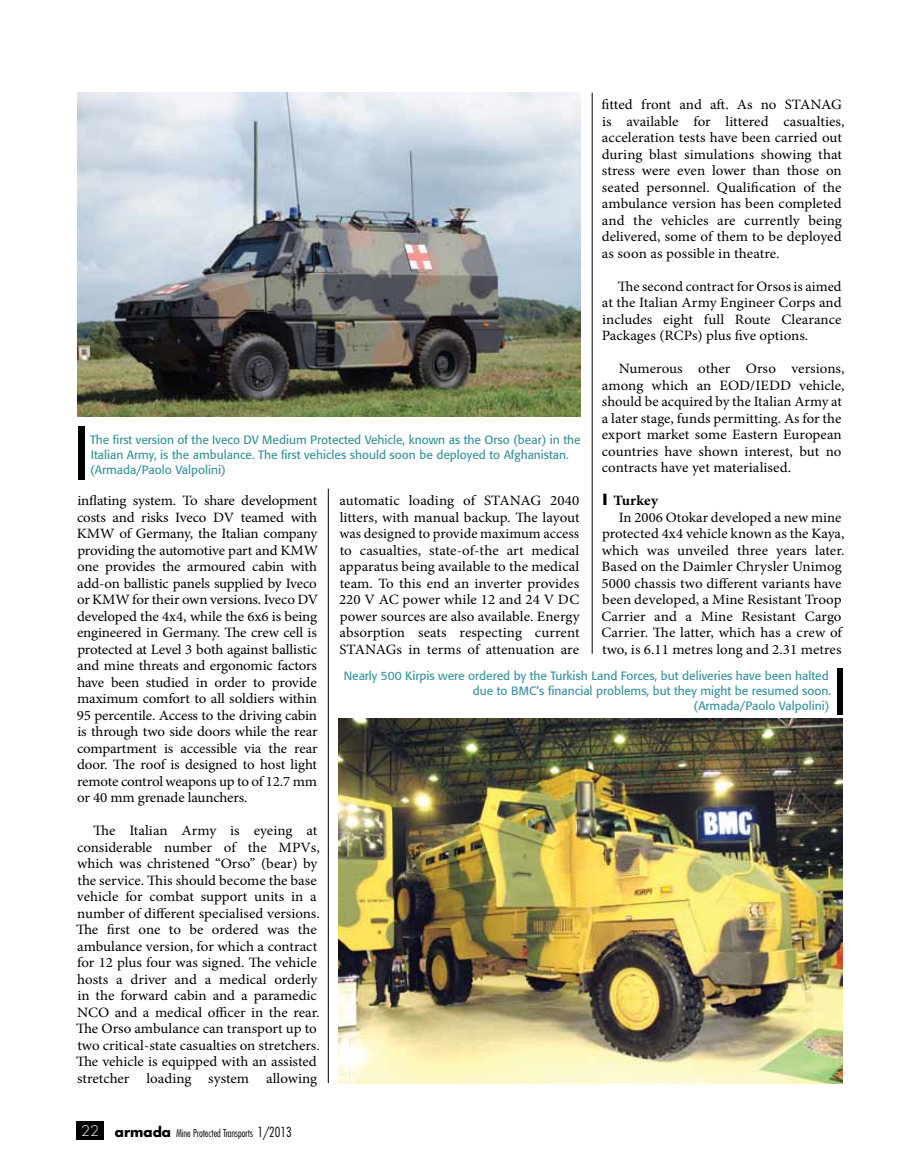
<style>
.page{position:relative;width:919px;height:1174px;background:#fff}
.page>*{position:absolute;margin:0;border:0;box-sizing:border-box;transform-origin:0 0}
.t1{font:14.25px/16.5px "Minion Pro";letter-spacing:-.005em;color:#000;scale:1.05 1}
.t2{font:14.25px/16.5px "Minion Pro";letter-spacing:-.005em;color:#000;text-align:justify}
.t3{font:14.25px "Minion Pro";letter-spacing:-.005em;color:#000;scale:1.04 1}
.t4{font:700 14.25px "Minion Pro";letter-spacing:.005em;color:#000;scale:1.05 1}
.t5{font:12px/15px "Formata";color:#3d949e}
.t6{font:300 condensed 10.5px "Futura";color:#000}
.s1{font-family:"Futura";font-size:15px}
.s2{font-stretch:normal;font-size:14.4px;color:#fff}
.s3{font-weight:700;font-stretch:normal;font-size:13.5px}
.s4{font-size:13.5px}
</style>
<div class="page">
<div style="left:77px;top:1122px;width:27px;height:18px;background:#000"></div>
<hr style="left:328px;top:489px;width:1px;height:594px;background:#000">
<hr style="left:592px;top:93px;width:1px;height:561px;background:#000">
<img style="left:77px;top:92px;width:503px;height:324px">
<div style="left:78px;top:426px;width:6px;height:53px;background:#000"></div>
<div style="left:836px;top:668px;width:6px;height:47px;background:#000"></div>
<img style="left:338px;top:718px;width:504px;height:365px">
<p class="t1" style="left:601px;top:96px;width:233px">fitted front and aft. As no STANAG is available for littered casualties, acceleration tests have been carried out during blast simulations showing that stress were even lower than those on seated personnel. Qualification of the ambulance version has been completed and the vehicles are currently being delivered, some of them to be deployed as soon as possible in theatre.</p>
<p class="t2" style="left:601px;top:278px;width:241px;text-indent:16px">The second contract for Orsos is aimed at the Italian Army Engineer Corps and includes eight full Route Clearance Packages (RCPs) plus five options.</p>
<p class="t1" style="left:601px;top:360px;width:233px;text-indent:17px">Numerous other Orso versions, among which an EOD/IEDD vehicle, should be acquired by the Italian Army at a later stage, funds permitting. As for the export market some Eastern European countries have shown interest, but no contracts have yet materialised.</p>
<p class="t4" style="left:602px;top:490px;width:54px"><span class="s1">I</span> Turkey</p>
<p class="t2" style="left:618px;top:509px;width:224px">In 2006 Otokar developed a new mine</p>
<p class="t3" style="left:602px;top:524px;width:235px">protected 4x4 vehicle known as the Kaya,</p>
<p class="t1" style="left:601px;top:542px;width:233px">which was unveiled three years later.</p>
<p class="t1" style="left:601px;top:558px;width:230px">Based on the Daimler Chrysler Unimog</p>
<p class="t1" style="left:601px;top:575px;width:230px">5000 chassis two different variants have</p>
<p class="t1" style="left:602px;top:591px;width:229px">been developed, a Mine Resistant Troop</p>
<p class="t1" style="left:601px;top:608px;width:230px">Carrier and a Mine Resistant Cargo</p>
<p class="t1" style="left:601px;top:624px;width:230px">Carrier. The latter, which has a crew of</p>
<p class="t1" style="left:602px;top:641px;width:229px">two, is 6.11 metres long and 2.31 metres</p>
<p class="t5" style="left:90px;top:433px;width:492px">The first version of the Iveco DV Medium Protected Vehicle, known as the Orso (bear) in the<br>Italian Army, is the ambulance. The first vehicles should soon be deployed to Afghanistan. (Armada/Paolo Valpolini)</p>
<p class="t1" style="left:77px;top:492px;width:232px">inflating system. To share development costs and risks Iveco DV teamed with KMW of Germany, the Italian company providing the automotive part and KMW one provides the armoured cabin with add-on ballistic panels supplied by Iveco or KMW for their own versions. Iveco DV developed the 4x4, while the 6x6 is being engineered in Germany. The crew cell is protected at Level 3 both against ballistic and mine threats and ergonomic factors have been studied in order to provide maximum comfort to all soldiers within 95 percentile. Access to the driving cabin is through two side doors while the rear compartment is accessible via the rear door. The roof is designed to host light remote control weapons up to of 12.7 mm or 40 mm grenade launchers.</p>
<p class="t1" style="left:76px;top:822px;width:234px;text-indent:17px">The Italian Army is eyeing at considerable number of the MPVs, which was christened “Orso” (bear) by the service. This should become the base vehicle for combat support units in a number of different specialised versions.<br>The first one to be ordered was the ambulance version, for which a contract for 12 plus four was signed. The vehicle hosts a driver and a medical orderly in the forward cabin and a paramedic NCO and a medical officer in the rear.<br>The Orso ambulance can transport up to two critical-state casualties on stretchers.<br>The vehicle is equipped with an assisted stretcher loading system allowing</p>
<p class="t1" style="left:339px;top:492px;width:231px;text-align:justify">automatic loading of STANAG 2040 litters, with manual backup. The layout was designed to provide maximum access to casualties, state-of-the art medical apparatus being available to the medical team. To this end an inverter provides 220 V AC power while 12 and 24 V DC power sources are also available. Energy absorption seats respecting current STANAGs in terms of attenuation are</p>
<p class="t5" style="left:343px;top:668px;width:489px;text-align:right">Nearly 500 Kirpis were ordered by the Turkish Land Forces, but deliveries have been halted due to BMC’s financial problems, but they might be resumed soon.<br>(Armada/Paolo Valpolini)</p>
<p class="t6" style="left:81px;top:1126px;width:212px"><span class="s2">22</span> <span class="s3">armada</span> Mine Protected Transports <span class="s4">1/2013</span></p>
</div>
